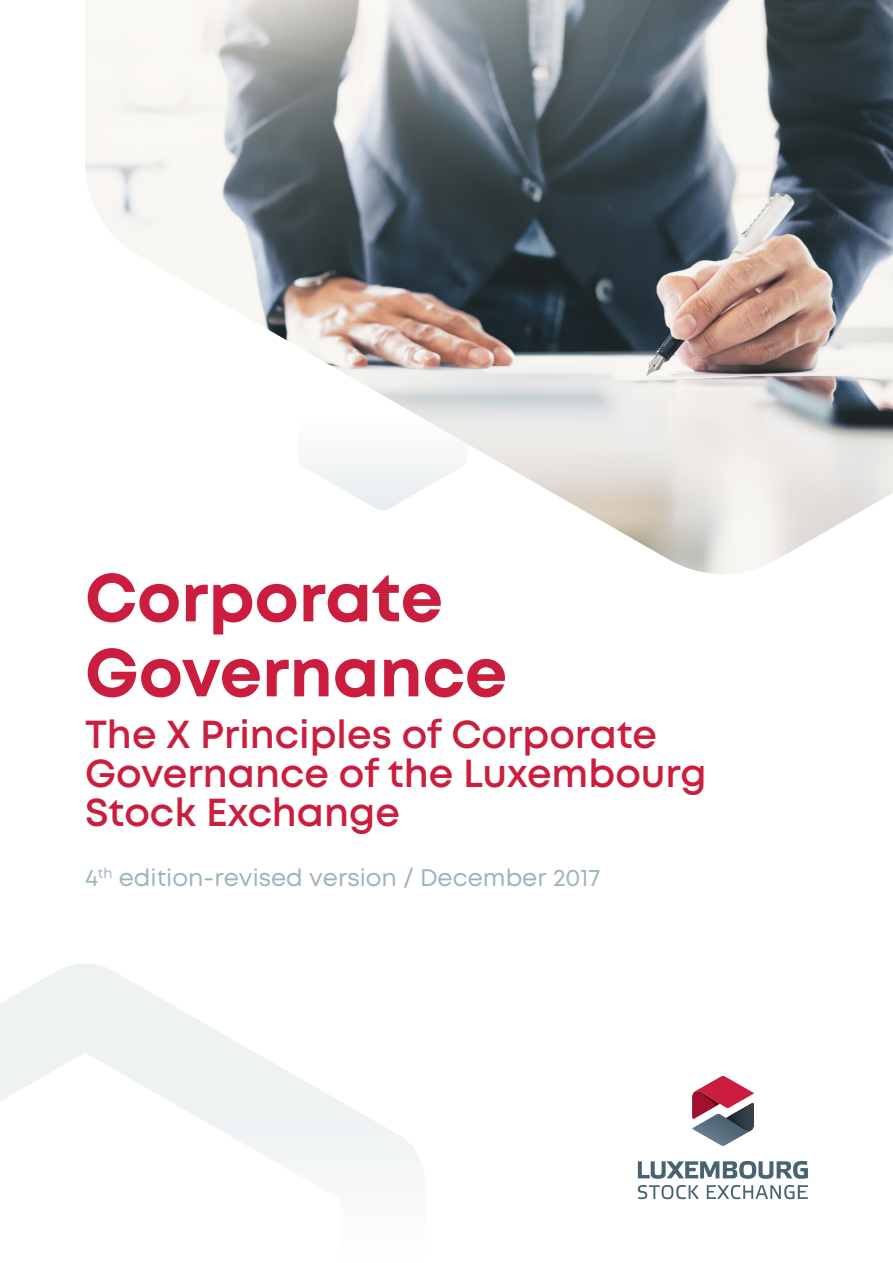
<style>
.page{position:relative;width:893px;height:1263px;background:#fff}
.page>*{position:absolute;margin:0;border:0;box-sizing:border-box;transform-origin:0 0}
.t1{font:700 67.5px/75px "Mont";color:#cb1e3f}
.t2{font:600 39px/39px "Mont";color:#cb1e3f}
.t3{font:24px "Mont";color:#9cb4be}
</style>
<div class="page">
<svg style="left:0;top:964px;width:424px;height:208px"></svg>
<svg style="left:638px;top:1185px;width:61px;height:14px"></svg>
<svg style="left:707px;top:1185px;width:101px;height:14px"></svg>
<svg style="left:638px;top:1161px;width:170px;height:18px"></svg>
<svg style="left:692px;top:1076px;width:62px;height:70px"></svg>
<img style="left:85px;top:0;width:808px;height:574px">
<p class="t1" style="left:85px;top:560px;width:424px">Corporate<br>Governance</p>
<p class="t2" style="left:85px;top:715px;width:623px">The X Principles of Corporate<br>Governance of the Luxembourg<br>Stock Exchange</p>
<p class="t3" style="left:85px;top:863px;width:517px">4<sup>th</sup> edition-revised version / December 2017</p>
</div>
